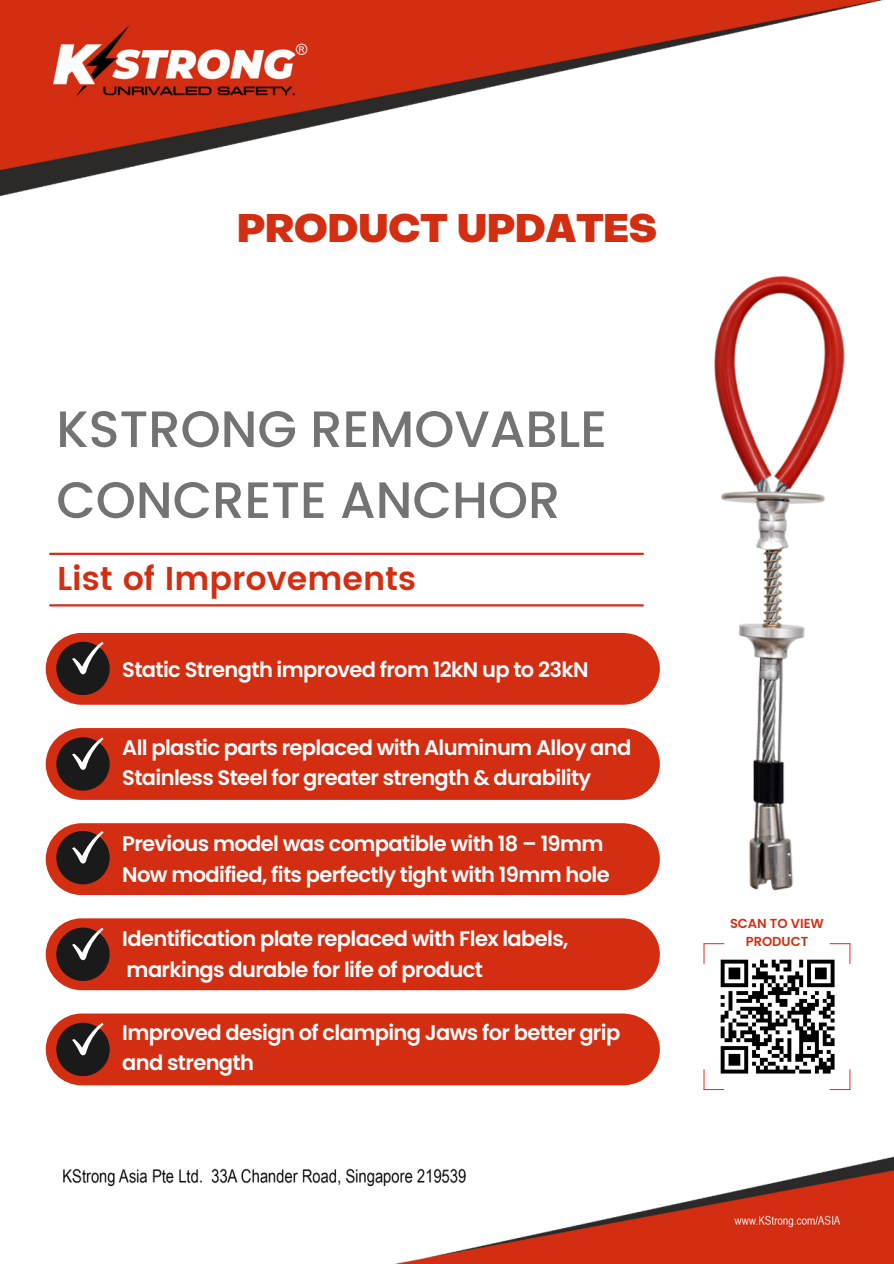
<style>
.page{position:relative;width:894px;height:1264px;background:#fff}
.page>*{position:absolute;margin:0;border:0;box-sizing:border-box;transform-origin:0 0}
.t1{font:500 51px/70.9px "Poppins";color:#737373}
.t2{font:800 39px "Object Sans";color:#d42e12}
.t3{font:600 33px "Poppins";color:#d42e12}
.t4{font:600 21px/30.5px "Poppins";letter-spacing:-.03em;color:#fff}
.t5{font:600 13.05px/17.4px "Poppins";color:#d42e12;text-align:center}
</style>
<div class="page">
<img style="left:0;top:0;width:893px;height:1263px">
<hr style="left:50px;top:604px;width:592px;height:2px;background:#d42e12">
<hr style="left:50px;top:552px;width:592px;height:3px;background:#d42e12">
<img style="left:700px;top:247px;width:156px;height:652px">
<div style="left:46px;top:728px;width:613px;height:72px;background:#d42e12;border-radius:36px"></div>
<div style="left:56px;top:737px;width:54px;height:53px;background:#1a1a1a;border-radius:50%"></div>
<div style="left:46px;top:823px;width:613px;height:72px;background:#d42e12;border-radius:36px"></div>
<div style="left:56px;top:831px;width:54px;height:53px;background:#1a1a1a;border-radius:50%"></div>
<div style="left:46px;top:918px;width:613px;height:72px;background:#d42e12;border-radius:36px"></div>
<div style="left:46px;top:1013px;width:613px;height:72px;background:#d42e12;border-radius:36px"></div>
<div style="left:46px;top:633px;width:613px;height:71px;background:#d42e12;border-radius:36px"></div>
<div style="left:56px;top:641px;width:54px;height:54px;background:#1a1a1a;border-radius:50%"></div>
<div style="left:56px;top:927px;width:54px;height:54px;background:#1a1a1a;border-radius:50%"></div>
<div style="left:56px;top:1022px;width:54px;height:54px;background:#1a1a1a;border-radius:50%"></div>
<svg style="left:72px;top:641px;width:31px;height:33px"></svg>
<svg style="left:72px;top:737px;width:31px;height:32px"></svg>
<svg style="left:72px;top:831px;width:31px;height:32px"></svg>
<svg style="left:72px;top:927px;width:31px;height:33px"></svg>
<svg style="left:72px;top:1022px;width:31px;height:33px"></svg>
<img style="left:715px;top:954px;width:123px;height:123px">
<svg style="left:703px;top:943px;width:21px;height:20px"></svg>
<svg style="left:829px;top:943px;width:21px;height:20px"></svg>
<svg style="left:829px;top:1069px;width:21px;height:21px"></svg>
<svg style="left:703px;top:1069px;width:21px;height:21px"></svg>
<h2 class="t2" style="left:237px;top:213px;width:421px">PRODUCT UPDATES</h2>
<h1 class="t1" style="left:56px;top:393px;width:552px">KSTRONG REMOVABLE<br>CONCRETE ANCHOR</h1>
<h3 class="t3" style="left:57px;top:559px;width:360px">List of Improvements</h3>
<p class="t4" style="left:122px;top:654px;width:467px">Static Strength improved from 12kN up to 23kN</p>
<p class="t4" style="left:122px;top:732px;width:510px">All plastic parts replaced with Aluminum Alloy and<br>Stainless Steel for greater strength &amp; durability</p>
<p class="t4" style="left:122px;top:828px;width:489px">Previous model was compatible with 18 – 19mm<br>Now modified, fits perfectly tight with 19mm hole</p>
<p class="t4" style="left:122px;top:923px;width:448px">Identification plate replaced with Flex labels, markings durable for life of product</p>
<p class="t4" style="left:122px;top:1017px;width:499px">Improved design of clamping Jaws for better grip and strength</p>
<p class="t5" style="left:729px;top:915px;width:95px">SCAN TO VIEW<br>PRODUCT</p>
</div>
